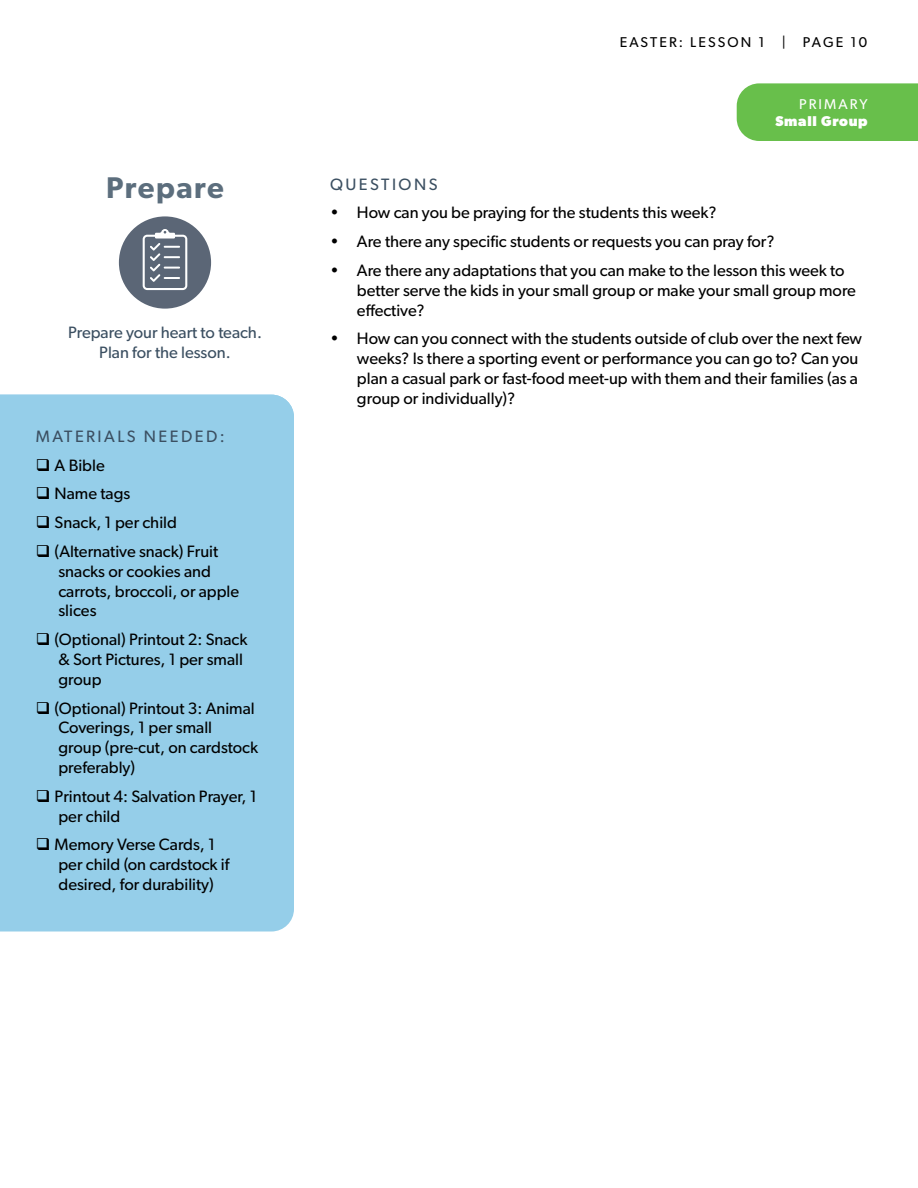
<style>
.page{position:relative;width:918px;height:1188px;background:#fff}
.page>*{position:absolute;margin:0;border:0;box-sizing:border-box;transform-origin:0 0}
.t1{font:600 30px "Gibson";letter-spacing:.05em;color:#5c6e7d}
.t2{font:16.5px/19.8px "Gibson";color:#000}
.t3{font:16.5px/19.8px "Gibson";color:#3b4f61;text-align:center}
.t4{font:16.5px "Gibson";letter-spacing:.15em;color:#3b4f61}
.t5{font:14.25px "Gibson";letter-spacing:.15em;color:#000}
.t6{font:700 14.25px "Gibson";letter-spacing:.05em;color:#fff}
.t7{font:14.25px "Gibson";letter-spacing:.15em;color:#fff}
</style>
<div class="page">
<div style="left:737px;top:83px;width:181px;height:58px;background:#68bf4b"></div>
<div style="left:119px;top:216px;width:92px;height:93px;background:#5b6676;border-radius:50%"></div>
<svg style="left:143px;top:229px;width:44px;height:61px"></svg>
<div style="left:0;top:395px;width:294px;height:537px;background:#95cee9"></div>
<h1 class="t1" style="left:106px;top:170px;width:119px">Prepare</h1>
<p class="t3" style="left:68px;top:323px;width:195px">Prepare your heart to teach.<br>Plan for the lesson.</p>
<p class="t4" style="left:36px;top:426px;width:190px">MATERIALS NEEDED:</p>
<p class="t2" style="left:36px;top:455px;width:70px">❑ A Bible</p>
<p class="t2" style="left:36px;top:484px;width:96px">❑ Name tags</p>
<p class="t2" style="left:36px;top:512px;width:143px">❑ Snack, 1 per child</p>
<p class="t2" style="left:58px;top:541px;width:182px;text-indent:-23px">❑ (Alternative snack) Fruit snacks or cookies and carrots, broccoli, or apple slices</p>
<p class="t2" style="left:58px;top:629px;width:191px;text-indent:-23px">❑ (Optional) Printout 2: Snack &amp; Sort Pictures, 1 per small group</p>
<p class="t2" style="left:58px;top:698px;width:201px;text-indent:-23px">❑ (Optional) Printout 3: Animal<br>Coverings, 1 per small group (pre-cut, on cardstock preferably)</p>
<p class="t2" style="left:58px;top:786px;width:200px;text-indent:-23px">❑ Printout 4: Salvation Prayer, 1 per child</p>
<p class="t2" style="left:58px;top:834px;width:172px;text-indent:-23px">❑ Memory Verse Cards, 1 per child (on cardstock if desired, for durability)</p>
<p class="t2" style="left:59px;top:450px;width:162px;line-height:28.8px">A Bible<br>Name tags<br>Snack, 1 per child<br>Memory Verse Cards, 1</p>
<p class="t2" style="left:59px;top:561px;width:172px">per child (on cardstock if desired, for durability)</p>
<p class="t2" style="left:36px;top:638px;width:102px">❑ [Type here]</p>
<p class="t5" style="left:620px;top:34px;width:249px">EASTER: LESSON 1 | PAGE 10</p>
<p class="t7" style="left:799px;top:96px;width:70px">PRIMARY</p>
<p class="t6" style="left:775px;top:113px;width:94px">Small Group</p>
<p class="t4" style="left:330px;top:174px;width:109px">QUESTIONS</p>
<p class="t2" style="left:330px;top:203px;width:388px">• How can you be praying for the students this week?</p>
<p class="t2" style="left:330px;top:231px;width:446px">• Are there any specific students or requests you can pray for?</p>
<p class="t2" style="left:357px;top:260px;width:501px;text-indent:-27px">• Are there any adaptations that you can make to the lesson this week to better serve the kids in your small group or make your small group more effective?</p>
<p class="t2" style="left:357px;top:329px;width:507px;text-indent:-27px">• How can you connect with the students outside of club over the next few weeks? Is there a sporting event or performance you can go to? Can you plan a casual park or fast-food meet-up with them and their families (as a group or individually)?</p>
</div>
